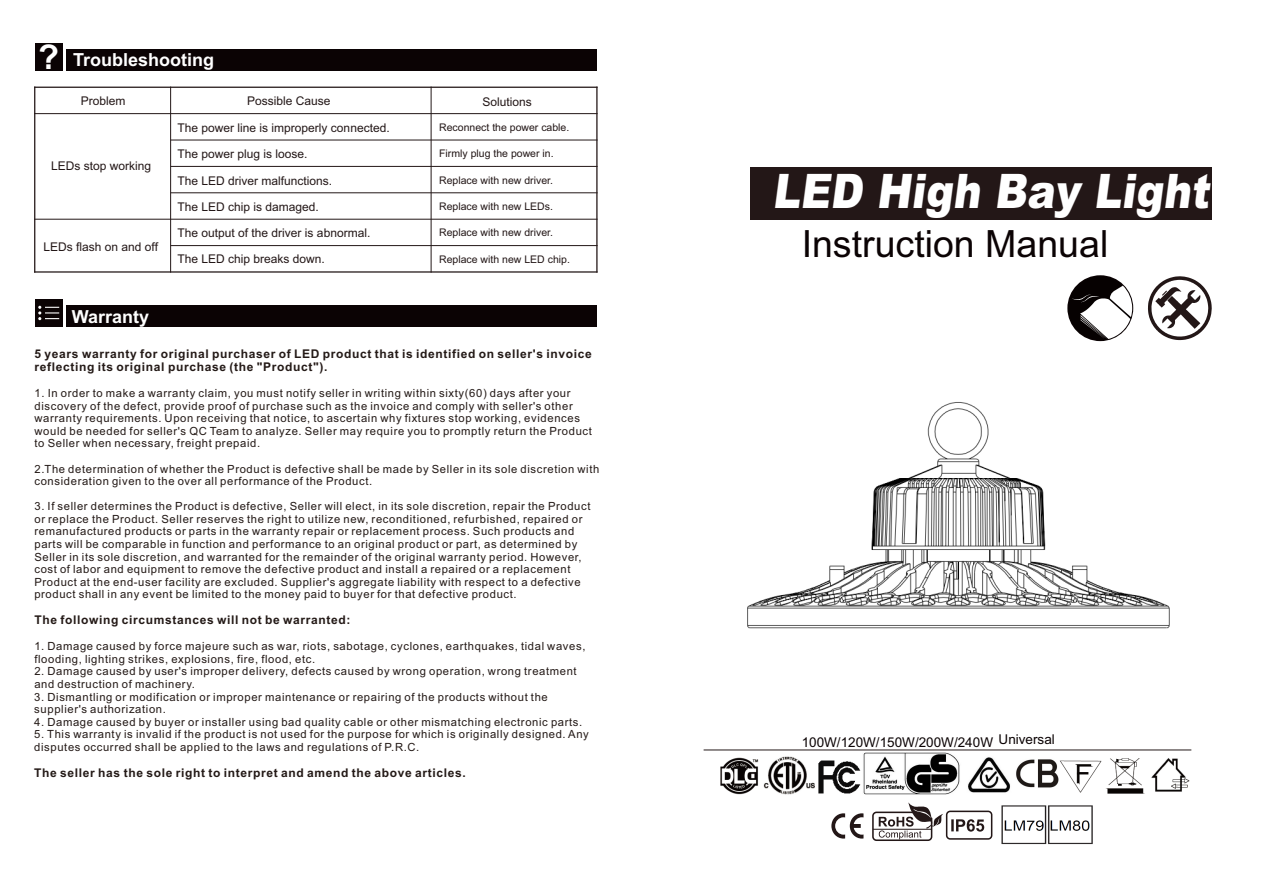
<style>
.page{position:relative;width:1262px;height:893px;background:#fff}
.page>*{position:absolute;margin:0;border:0;box-sizing:border-box;transform-origin:0 0}
.t1{font:900 47.55px "Arial";color:#fff;scale:.87 1}
.t2{font:37.5px "Arial";color:#0b0304}
.t3{font:700 18px "Arial";color:#fff}
.t4{font:13.5px "Arial";color:#0b0304}
.t5{font:700 12px/13.4px "Arial";letter-spacing:.055em;color:#231916}
.t6{font:12px/26.1px "Arial";color:#231717}
.t7{font:11.25px/12.6px "Arial";letter-spacing:.055em;color:#231916}
.t8{font:10.5px "Arial";color:#231717}
.s1{font-size:34.2px}
</style>
<div class="page">
<div style="left:750px;top:167px;width:461px;height:52px;background:#231717"></div>
<svg style="left:1148px;top:276px;width:63px;height:64px"></svg>
<div style="left:1068px;top:276px;width:64px;height:64px;background:#060101;border-radius:50%"></div>
<svg style="left:1071px;top:285px;width:61px;height:54px"></svg>
<hr style="left:703px;top:749px;width:488px;height:1px;background:#231717">
<svg style="left:951px;top:819px;width:33px;height:12px"></svg>
<div style="left:946px;top:810px;width:46px;height:29px;border:2px solid #231717;border-radius:4px"></div>
<svg style="left:831px;top:813px;width:32px;height:25px"></svg>
<svg style="left:872px;top:802px;width:71px;height:39px"></svg>
<div style="left:66px;top:306px;width:531px;height:21px;background:#0b0304"></div>
<div style="left:35px;top:299px;width:28px;height:28px;background:#0b0304"></div>
<svg style="left:38px;top:306px;width:21px;height:14px"></svg>
<div style="left:66px;top:49px;width:531px;height:22px;background:#0b0304"></div>
<div style="left:35px;top:43px;width:28px;height:28px;background:#0b0304"></div>
<hr style="left:34px;top:87px;width:1px;height:185px;background:#231717">
<hr style="left:170px;top:87px;width:1px;height:185px;background:#231717">
<hr style="left:431px;top:87px;width:1px;height:185px;background:#231717">
<hr style="left:596px;top:87px;width:1px;height:185px;background:#231717">
<hr style="left:34px;top:271px;width:563px;height:1px;background:#231717">
<hr style="left:171px;top:245px;width:426px;height:1px;background:#231717">
<hr style="left:34px;top:219px;width:563px;height:1px;background:#231717">
<hr style="left:171px;top:192px;width:426px;height:1px;background:#231717">
<hr style="left:171px;top:166px;width:426px;height:1px;background:#231717">
<hr style="left:171px;top:140px;width:426px;height:1px;background:#231717">
<hr style="left:34px;top:113px;width:563px;height:1px;background:#231717">
<hr style="left:34px;top:87px;width:563px;height:1px;background:#231717">
<img style="left:720px;top:757px;width:39px;height:37px">
<img style="left:763px;top:756px;width:52px;height:39px">
<img style="left:818px;top:760px;width:43px;height:34px">
<img style="left:747px;top:402px;width:423px;height:227px">
<img style="left:863px;top:752px;width:97px;height:42px">
<img style="left:1016px;top:759px;width:43px;height:29px">
<img style="left:968px;top:757px;width:42px;height:36px">
<img style="left:1060px;top:760px;width:41px;height:32px">
<img style="left:1106px;top:758px;width:39px;height:36px">
<img style="left:1151px;top:758px;width:39px;height:34px">
<img style="left:1001px;top:805px;width:92px;height:40px">
<h3 class="t3" style="left:38px;top:53px;width:177px"><span class="s1">?</span> Troubleshooting</h3>
<p class="t6" style="left:81px;top:89px;width:46px">Problem</p>
<p class="t6" style="left:247px;top:89px;width:85px">Possible Cause</p>
<p class="t6" style="left:482px;top:90px;width:51px">Solutions</p>
<p class="t6" style="left:51px;top:154px;width:102px">LEDs stop working</p>
<p class="t6" style="left:44px;top:234px;width:116px">LEDs flash on and off</p>
<h3 class="t3" style="left:72px;top:309px;width:79px">Warranty</h3>
<p class="t6" style="left:177px;top:116px;width:214px">The power line is improperly connected.<br>The power plug is loose.<br>The LED driver malfunctions.<br>The LED chip is damaged.<br>The output of the driver is abnormal.<br>The LED chip breaks down.</p>
<p class="t8" style="left:439px;top:123px;width:132px">Reconnect the power cable.</p>
<p class="t8" style="left:439px;top:150px;width:116px">Firmly plug the power in.</p>
<p class="t8" style="left:439px;top:176px;width:115px">Replace with new driver.</p>
<p class="t8" style="left:439px;top:202px;width:115px">Replace with new LEDs.</p>
<p class="t8" style="left:439px;top:228px;width:115px">Replace with new driver.</p>
<p class="t8" style="left:439px;top:255px;width:132px">Replace with new LED chip.</p>
<p class="t5" style="left:35px;top:348px;width:558px">5 years warranty for original purchaser of LED product that is identified on seller's invoice reflecting its original purchase (the "Product").</p>
<p class="t7" style="left:35px;top:388px;width:559px">1. In order to make a warranty claim, you must notify seller in writing within sixty(60) days after your discovery of the defect, provide proof of purchase such as the invoice and comply with seller's other warranty requirements. Upon receiving that notice, to ascertain why fixtures stop working, evidences would be needed for seller's QC Team to analyze. Seller may require you to promptly return the Product to Seller when necessary, freight prepaid.</p>
<p class="t7" style="left:35px;top:463px;width:566px">2. The determination of whether the Product is defective shall be made by Seller in its sole discretion with consideration given to the over all performance of the Product.</p>
<p class="t7" style="left:34px;top:501px;width:557px">3. If seller determines the Product is defective, Seller will elect, in its sole discretion, repair the Product or replace the Product. Seller reserves the right to utilize new, reconditioned, refurbished, repaired or remanufactured products or parts in the warranty repair or replacement process. Such products and parts will be comparable in function and performance to an original product or part, as determined by Seller in its sole discretion, and warranted for the remainder of the original warranty period. However, cost of labor and equipment to remove the defective product and install a repaired or a replacement Product at the end-user facility are excluded. Supplier's aggregate liability with respect to a defective product shall in any event be limited to the money paid to buyer for that defective product.</p>
<p class="t5" style="left:34px;top:614px;width:318px">The following circumstances will not be warranted:</p>
<p class="t7" style="left:34px;top:641px;width:552px">1. Damage caused by force majeure such as war, riots, sabotage, cyclones, earthquakes, tidal waves, flooding, lighting strikes, explosions, fire, flood, etc.</p>
<p class="t7" style="left:34px;top:666px;width:544px">2. Damage caused by user's improper delivery, defects caused by wrong operation, wrong treatment and destruction of machinery.</p>
<p class="t7" style="left:34px;top:691px;width:515px">3. Dismantling or modification or improper maintenance or repairing of the products without the supplier's authorization.</p>
<p class="t7" style="left:34px;top:716px;width:549px">4. Damage caused by buyer or installer using bad quality cable or other mismatching electronic parts.</p>
<p class="t7" style="left:34px;top:729px;width:556px">5. This warranty is invalid if the product is not used for the purpose for which is originally designed. Any disputes occurred shall be applied to the laws and regulations of P.R.C.</p>
<p class="t5" style="left:34px;top:767px;width:433px">The seller has the sole right to interpret and amend the above articles.</p>
<h1 class="t1" style="left:772px;top:174px;width:510px">LED High Bay Light</h1>
<h2 class="t2" style="left:801px;top:229px;width:308px">Instruction Manual</h2>
<p class="t4" style="left:801px;top:736px;width:255px">100W/120W/150W/200W/240W Universal</p>
</div>
